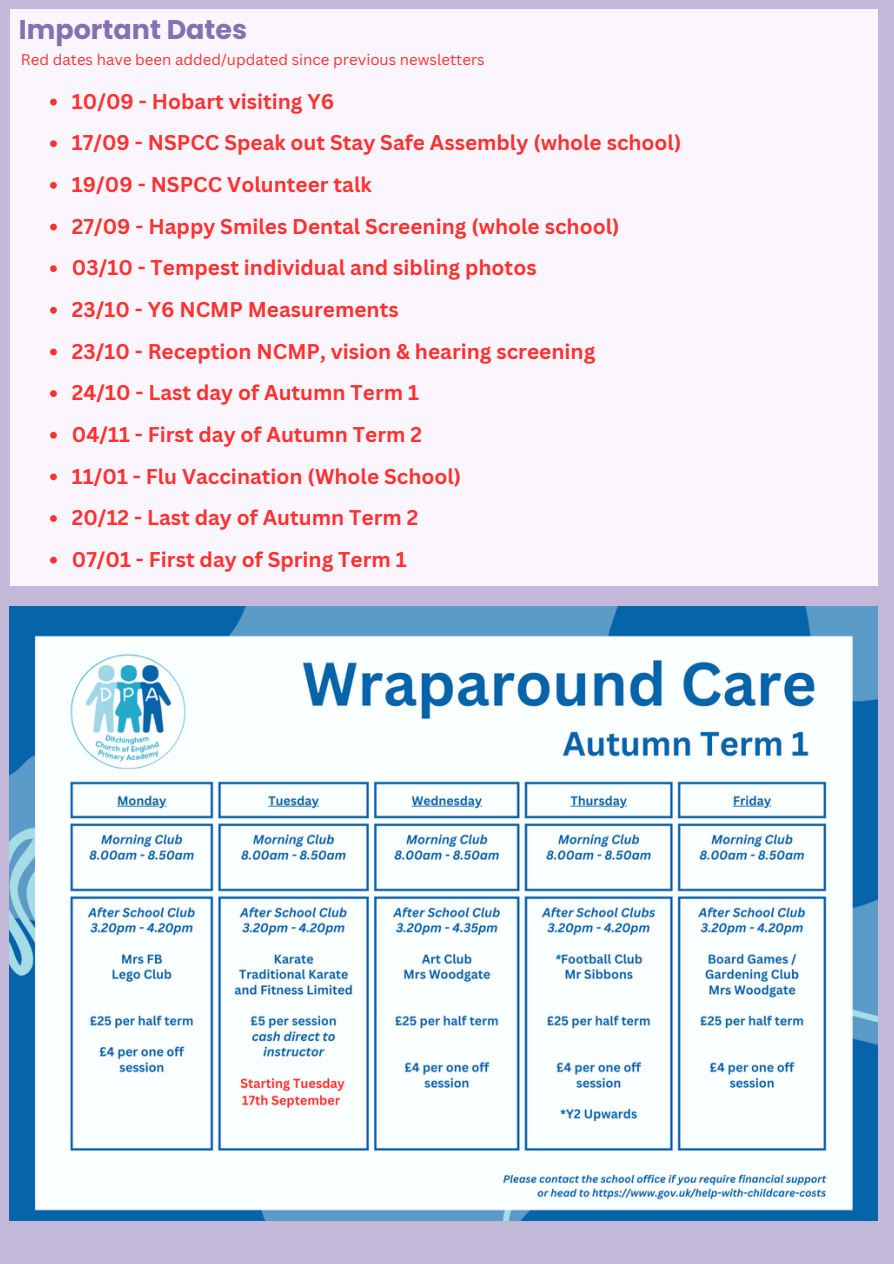
<style>
.page{position:relative;width:894px;height:1264px;background:#fff}
.page>*{position:absolute;margin:0;border:0;box-sizing:border-box;transform-origin:0 0}
.t1{font:700 27px "Poppins";color:#8570b0}
.t2{font:700 20.7px "Canva Sans";color:#ff3131}
.t3{font:15px "Canva Sans";color:#ff3131}
</style>
<div class="page">
<div style="left:0;top:0;width:893px;height:1263px;background:#c3b8d7"></div>
<div style="left:10px;top:9px;width:867px;height:576px;background:#fbf6fd"></div>
<img style="left:10px;top:607px;width:867px;height:613px">
<svg style="left:50px;top:99px;width:7px;height:6px"></svg>
<svg style="left:50px;top:140px;width:7px;height:7px"></svg>
<svg style="left:50px;top:182px;width:7px;height:7px"></svg>
<svg style="left:50px;top:224px;width:7px;height:6px"></svg>
<svg style="left:50px;top:265px;width:7px;height:7px"></svg>
<svg style="left:50px;top:307px;width:7px;height:7px"></svg>
<svg style="left:50px;top:348px;width:7px;height:7px"></svg>
<svg style="left:50px;top:390px;width:7px;height:7px"></svg>
<svg style="left:50px;top:432px;width:7px;height:6px"></svg>
<svg style="left:50px;top:473px;width:7px;height:7px"></svg>
<svg style="left:50px;top:515px;width:7px;height:7px"></svg>
<svg style="left:50px;top:557px;width:7px;height:6px"></svg>
<p class="t1" style="left:19px;top:11px;width:230px">Important Dates</p>
<p class="t3" style="left:21px;top:49px;width:465px">Red dates have been added/updated since previous newsletters</p>
<p class="t2" style="left:72px;top:87px;width:264px">10/09 - Hobart visiting Y6</p>
<p class="t2" style="left:72px;top:128px;width:611px">17/09 - NSPCC Speak out Stay Safe Assembly (whole school)</p>
<p class="t2" style="left:72px;top:170px;width:301px">19/09 - NSPCC Volunteer talk</p>
<p class="t2" style="left:72px;top:212px;width:549px">27/09 - Happy Smiles Dental Screening (whole school)</p>
<p class="t2" style="left:72px;top:253px;width:466px">03/10 - Tempest individual and sibling photos</p>
<p class="t2" style="left:72px;top:295px;width:328px">23/10 - Y6 NCMP Measurements</p>
<p class="t2" style="left:72px;top:336px;width:524px">23/10 - Reception NCMP, vision &amp; hearing screening</p>
<p class="t2" style="left:72px;top:378px;width:348px">24/10 - Last day of Autumn Term 1</p>
<p class="t2" style="left:72px;top:420px;width:351px">04/11 - First day of Autumn Term 2</p>
<p class="t2" style="left:72px;top:461px;width:391px">11/01 - Flu Vaccination (Whole School)</p>
<p class="t2" style="left:72px;top:503px;width:348px">20/12 - Last day of Autumn Term 2</p>
<p class="t2" style="left:72px;top:545px;width:336px">07/01 - First day of Spring Term 1</p>
</div>
